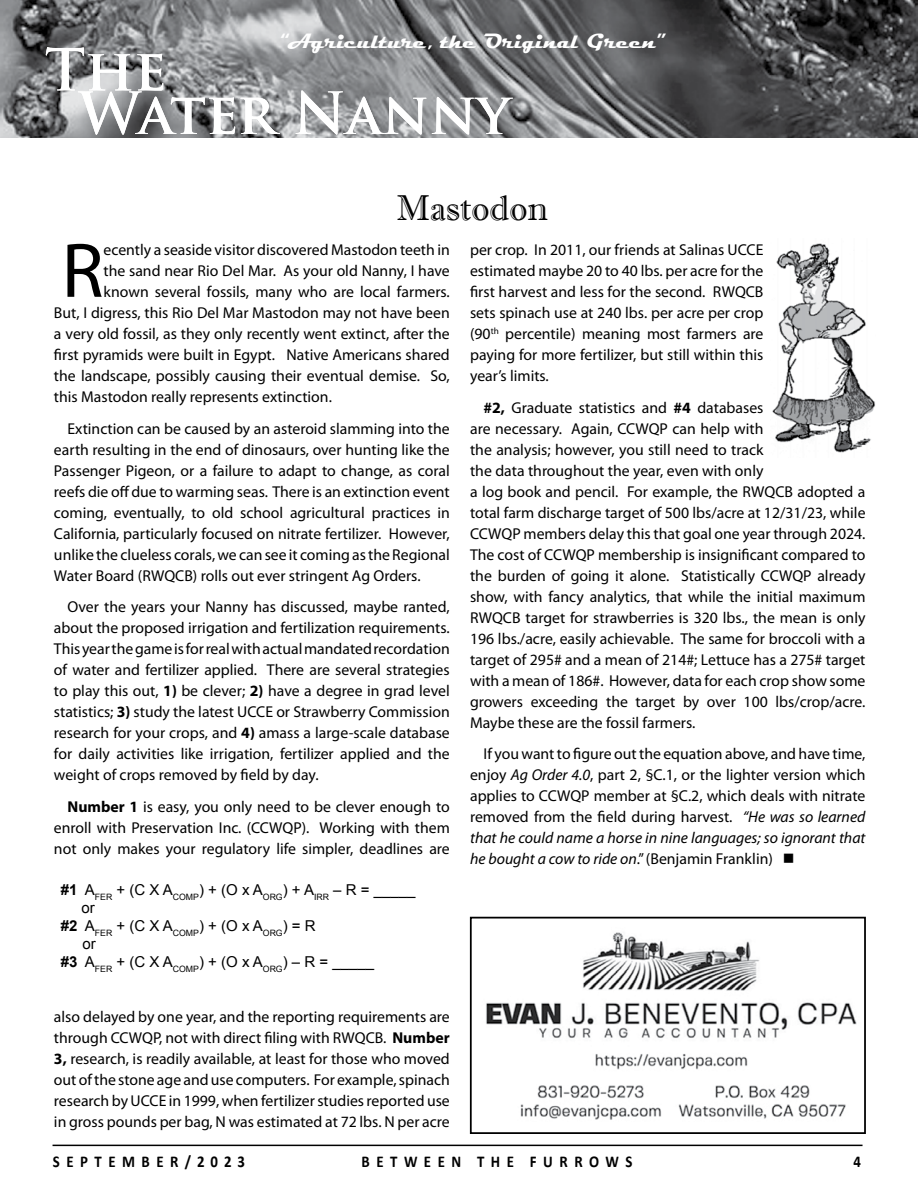
<style>
.page{position:relative;width:918px;height:1188px;background:#fff}
.page>*{position:absolute;margin:0;border:0;box-sizing:border-box;transform-origin:0 0}
.t1{font:78px "Myriad Pro";color:#000}
.t2{font:700 56.4px/43.5px "Trajan Pro";color:#fff}
.t3{font:36px "Imprint MT Shadow";color:#000}
.t4{font:700 21px "Magneto";color:#fff}
.t5{font:700 16.5px "Calibri";letter-spacing:.44em;color:#000;scale:.9 1}
.t6{font:15.75px/21px "Myriad Pro";color:#000;text-align:justify}
.t7{font:15px "Arial";color:#000}
.s1{font-weight:700}
.s2{font-style:italic}
</style>
<div class="page">
<hr style="left:53px;top:1145px;width:810px;height:1px;background:#000">
<img style="left:0;top:0;width:918px;height:137px">
<img style="left:772px;top:243px;width:103px;height:210px">
<img style="left:486px;top:932px;width:371px;height:188px">
<div style="left:470px;top:917px;width:396px;height:217px;border:2px solid #000"></div>
<h3 class="t4" style="left:280px;top:29px;width:385px">“Agriculture, the Original Green”</h3>
<h2 class="t2" style="left:79px;top:49px;width:437px;text-indent:-34px">The<br>Water Nanny</h2>
<h3 class="t3" style="left:397px;top:187px;width:153px">Mastodon</h3>
<h1 class="t1" style="left:62px;top:223px;width:43px">R</h1>
<p class="t6" style="left:104px;top:239px;width:348px">ecently a seaside visitor discovered Mastodon teeth in</p>
<p class="t6" style="left:104px;top:260px;width:348px">the sand near Rio Del Mar. As your old Nanny, I have</p>
<p class="t6" style="left:104px;top:281px;width:348px">known several fossils, many who are local farmers.</p>
<p class="t6" style="left:54px;top:302px;width:397px">But, I digress, this Rio Del Mar Mastodon may not have been</p>
<p class="t6" style="left:54px;top:323px;width:397px">a very old fossil, as they only recently went extinct, after the</p>
<p class="t6" style="left:54px;top:344px;width:397px">first pyramids were built in Egypt. Native Americans shared</p>
<p class="t6" style="left:54px;top:365px;width:397px">the landscape, possibly causing their eventual demise. So,</p>
<p class="t6" style="left:54px;top:386px;width:279px">this Mastodon really represents extinction.</p>
<p class="t6" style="left:54px;top:418px;width:397px;text-indent:13px">Extinction can be caused by an asteroid slamming into the earth resulting in the end of dinosaurs, over hunting like the Passenger Pigeon, or a failure to adapt to change, as coral reefs die off due to warming seas. There is an extinction event coming, eventually, to old school agricultural practices in California, particularly focused on nitrate fertilizer. However, unlike the clueless corals, we can see it coming as the Regional Water Board (RWQCB) rolls out ever stringent Ag Orders.</p>
<p class="t6" style="left:54px;top:596px;width:397px;text-indent:13px">Over the years your Nanny has discussed, maybe ranted, about the proposed irrigation and fertilization requirements.<br>This year the game is for real with actual mandated recordation of water and fertilizer applied. There are several strategies to play this out, <span class="s1">1)</span> be clever; <span class="s1">2)</span> have a degree in grad level statistics; <span class="s1">3)</span> study the latest UCCE or Strawberry Commission research for your crops, and <span class="s1">4)</span> amass a large-scale database for daily activities like irrigation, fertilizer applied and the weight of crops removed by field by day.</p>
<p class="t6" style="left:54px;top:796px;width:397px;text-indent:13px"><span class="s1">Number 1</span> is easy, you only need to be clever enough to enroll with Preservation Inc. (CCWQP). Working with them not only makes your regulatory life simpler, deadlines are</p>
<p class="t7" style="left:61px;top:880px;width:356px"><span class="s1">#1</span> A<sub>FER</sub> + (C X A<sub>COMP</sub>) + (O x A<sub>ORG</sub>) + A<sub>IRR</sub> – R = _____</p>
<p class="t7" style="left:82px;top:898px;width:15px">or</p>
<p class="t7" style="left:61px;top:916px;width:256px"><span class="s1">#2</span> A<sub>FER</sub> + (C X A<sub>COMP</sub>) + (O x A<sub>ORG</sub>) = R</p>
<p class="t7" style="left:82px;top:934px;width:15px">or</p>
<p class="t7" style="left:61px;top:952px;width:315px"><span class="s1">#3</span> A<sub>FER</sub> + (C X A<sub>COMP</sub>) + (O x A<sub>ORG</sub>) – R = _____</p>
<p class="t6" style="left:54px;top:1006px;width:397px">also delayed by one year, and the reporting requirements are through CCWQP, not with direct filing with RWQCB. <span class="s1">Number 3,</span> research, is readily available, at least for those who moved out of the stone age and use computers. For example, spinach research by UCCE in 1999, when fertilizer studies reported use in gross pounds per bag, N was estimated at 72 lbs. N per acre</p>
<p class="t6" style="left:470px;top:239px;width:295px">per crop. In 2011, our friends at Salinas UCCE estimated maybe 20 to 40 lbs. per acre for the first harvest and less for the second. RWQCB sets spinach use at 240 lbs. per acre per crop (90<sup>th</sup> percentile) meaning most farmers are paying for more fertilizer, but still within this year’s limits.</p>
<p class="t6" style="left:470px;top:397px;width:397px;text-align:left;text-indent:13px"><span class="s1">#2,</span> Graduate statistics and <span class="s1">#4</span> databases<br>are necessary. Again, CCWQP can help with<br>the analysis; however, you still need to track<br>the data throughout the year, even with only<br>a log book and pencil. For example, the RWQCB adopted a total farm discharge target of 500 lbs/acre at 12/31/23, while CCWQP members delay this that goal one year through 2024.<br>The cost of CCWQP membership is insignificant compared to the burden of going it alone. Statistically CCWQP already show, with fancy analytics, that while the initial maximum RWQCB target for strawberries is 320 lbs., the mean is only 196 lbs./acre, easily achievable. The same for broccoli with a target of 295# and a mean of 214#; Lettuce has a 275# target with a mean of 186#. However, data for each crop show some growers exceeding the target by over 100 lbs/crop/acre.<br>Maybe these are the fossil farmers.</p>
<p class="t6" style="left:470px;top:743px;width:397px;text-indent:13px">If you want to figure out the equation above, and have time, enjoy <span class="s2">Ag Order 4.0</span>, part 2, §C.1, or the lighter version which applies to CCWQP member at §C.2, which deals with nitrate removed from the field during harvest. <span class="s2">“He was so learned that he could name a horse in nine languages; so ignorant that he bought a cow to ride on</span>.” (Benjamin Franklin) ■</p>
<p class="t5" style="left:53px;top:1151px;width:215px">SEPTEMBER/2023</p>
<p class="t5" style="left:362px;top:1151px;width:301px">B ETWEEN TH E FURRO WS</p>
<p class="t5" style="left:853px;top:1151px;width:10px">4</p>
</div>
